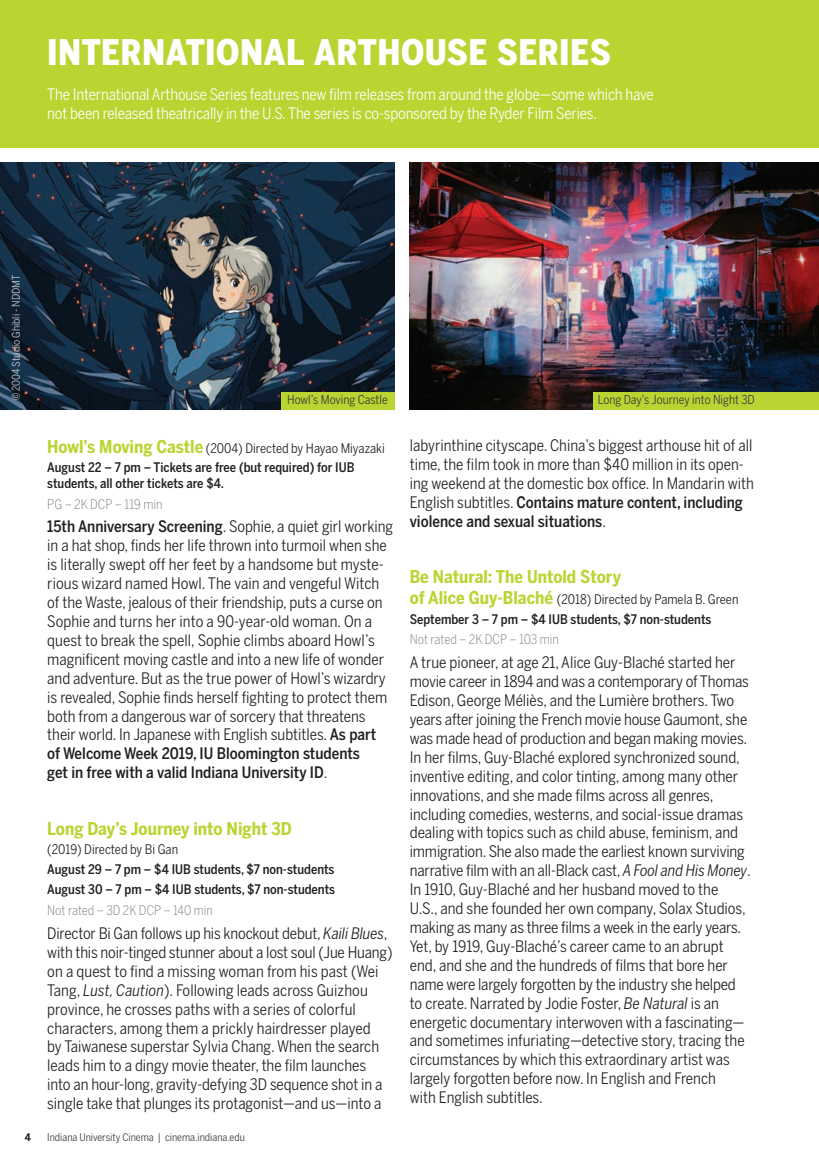
<style>
.page{position:relative;width:819px;height:1166px;background:#fff}
.page>*{position:absolute;margin:0;border:0;box-sizing:border-box;transform-origin:0 0}
.series_title{font:900 35px "Benton Sans Cond";letter-spacing:.01em;color:#fff}
.Film_title{font:700 17.5px "Benton Sans Cond";color:#bad432}
.film_Paragraph{font:15.75px/18.9px "Benton Sans Cond";color:#231f20}
.series_description{font:15.75px/18.9px "Benton Sans Cond";letter-spacing:-.01em;color:#fff}
.film_date{font:500 13.12px/15.8px "Benton Sans Cond";color:#231f20}
.Film_title-2{font:13.12px "Benton Sans Cond";color:#231f20}
.film_date-2{font:300 13.12px "Benton Sans Cond";color:#808285}
.Image_lable{font:12.25px "Benton Sans Cond";color:#383839}
.t1{font:10.5px "Benton Sans Cond";color:#383839}
.t2{font:10.5px "Benton Sans Cond";color:#fff}
.t3{font:700 10.5px "Benton Sans Cond";color:#231f20}
.s1{font-weight:700;font-size:17.5px;color:#bad432}
.s2{font-weight:500}
.s3{font-style:italic}
</style>
<div class="page">
<div style="left:0;top:0;width:819px;height:147px;background:#bad432"></div>
<img style="left:0;top:162px;width:394px;height:247px">
<img style="left:410px;top:162px;width:409px;height:247px">
<div style="left:593px;top:392px;width:226px;height:17px;background:#bad432"></div>
<div style="left:281px;top:392px;width:113px;height:17px;background:#bad432"></div>
<h1 class="series_title" style="left:47px;top:30px;width:565px">INTERNATIONAL ARTHOUSE SERIES</h1>
<p class="series_description" style="left:47px;top:85px;width:608px">The International Arthouse Series features new film releases from around the globe—some which have not been released theatrically in the U.S. The series is co-sponsored by the Ryder Film Series.</p>
<p class="t2" style="left:10px;top:400px;width:127px;rotate:-90deg">© 2004 Studio Ghibli - NDDMT</p>
<p class="Image_lable" style="left:287px;top:392px;width:102px">Howl’s Moving Castle</p>
<p class="Image_lable" style="left:598px;top:392px;width:159px">Long Day’s Journey into Night 3D</p>
<h3 class="Film_title-2" style="left:47px;top:440px;width:339px"><span class="s1">Howl’s Moving Castle</span> (2004) Directed by Hayao Miyazaki</h3>
<p class="film_date" style="left:47px;top:459px;width:309px">August 22 – 7 pm – Tickets are free (but required) for IUB students, all other tickets are $4.</p>
<p class="film_date-2" style="left:47px;top:496px;width:117px">PG – 2K DCP – 119 min</p>
<p class="film_Paragraph" style="left:47px;top:517px;width:347px"><span class="s2">15th Anniversary Screening</span>. Sophie, a quiet girl working in a hat shop, finds her life thrown into turmoil when she is literally swept off her feet by a handsome but myste&shy;rious wizard named Howl. The vain and vengeful Witch of the Waste, jealous of their friendship, puts a curse on Sophie and turns her into a 90-year-old woman. On a quest to break the spell, Sophie climbs aboard Howl’s magnificent moving castle and into a new life of wonder and adventure. But as the true power of Howl’s wizardry is revealed, Sophie finds herself fighting to protect them both from a dangerous war of sorcery that threatens their world. In Japanese with English subtitles. <span class="s2">As part<br>of Welcome Week 2019, IU Bloomington students<br>get in free with a valid Indiana University ID</span>.</p>
<h3 class="Film_title" style="left:47px;top:817px;width:246px">Long Day’s Journey into Night 3D</h3>
<h3 class="Film_title-2" style="left:47px;top:841px;width:133px">(2019) Directed by Bi Gan</h3>
<p class="film_date" style="left:47px;top:861px;width:289px">August 29 – 7 pm – $4 IUB students, $7 non-students</p>
<p class="film_date" style="left:47px;top:881px;width:289px">August 30 – 7 pm – $4 IUB students, $7 non-students</p>
<p class="film_date-2" style="left:47px;top:902px;width:167px">Not rated – 3D 2K DCP – 140 min</p>
<p class="film_Paragraph" style="left:47px;top:923px;width:347px">Director Bi Gan follows up his knockout debut, <span class="s3">Kaili Blues</span>, with this noir-tinged stunner about a lost soul (Jue Huang) on a quest to find a missing woman from his past (Wei Tang, <span class="s3">Lust, Caution</span>). Following leads across Guizhou province, he crosses paths with a series of colorful characters, among them a prickly hairdresser played<br>by Taiwanese superstar Sylvia Chang. When the search leads him to a dingy movie theater, the film launches into an hour-long, gravity-defying 3D sequence shot in a single take that plunges its protagonist—and us—into a</p>
<p class="film_Paragraph" style="left:410px;top:436px;width:346px">labyrinthine cityscape. China’s biggest arthouse hit of all time, the film took in more than $40 million in its open&shy;ing weekend at the domestic box office. In Mandarin with English subtitles. <span class="s2">Contains mature content, including violence and sexual situations</span>.</p>
<h3 class="Film_title" style="left:410px;top:566px;width:213px">Be Natural: The Untold Story</h3>
<h3 class="Film_title-2" style="left:410px;top:591px;width:330px"><span class="s1">of Alice Guy-Blaché</span> (2018) Directed by Pamela B. Green</h3>
<p class="film_date" style="left:410px;top:611px;width:303px">September 3 – 7 pm – $4 IUB students, $7 non-students</p>
<p class="film_date-2" style="left:410px;top:632px;width:151px">Not rated – 2K DCP – 103 min</p>
<p class="film_Paragraph" style="left:410px;top:653px;width:343px">A true pioneer, at age 21, Alice Guy-Blaché started her movie career in 1894 and was a contemporary of Thomas Edison, George Méliès, and the Lumière brothers. Two years after joining the French movie house Gaumont, she was made head of production and began making movies.<br>In her films, Guy-Blaché explored synchronized sound, inventive editing, and color tinting, among many other innovations, and she made films across all genres, including comedies, westerns, and social-issue dramas dealing with topics such as child abuse, feminism, and immigration. She also made the earliest known surviving narrative film with an all-Black cast, <span class="s3">A Fool and His Money</span>.<br>In 1910, Guy-Blaché and her husband moved to the<br>U.S., and she founded her own company, Solax Studios, making as many as three films a week in the early years.<br>Yet, by 1919, Guy-Blaché’s career came to an abrupt end, and she and the hundreds of films that bore her name were largely forgotten by the industry she helped to create. Narrated by Jodie Foster, <span class="s3">Be Natural</span> is an energetic documentary interwoven with a fascinating— and sometimes infuriating—detective story, tracing the circumstances by which this extraordinary artist was largely forgotten before now. In English and French<br>with English subtitles.</p>
<p class="t3" style="left:25px;top:1130px;width:8px">4</p>
<p class="t1" style="left:47px;top:1130px;width:199px">Indiana University Cinema | cinema.indiana.edu</p>
</div>
